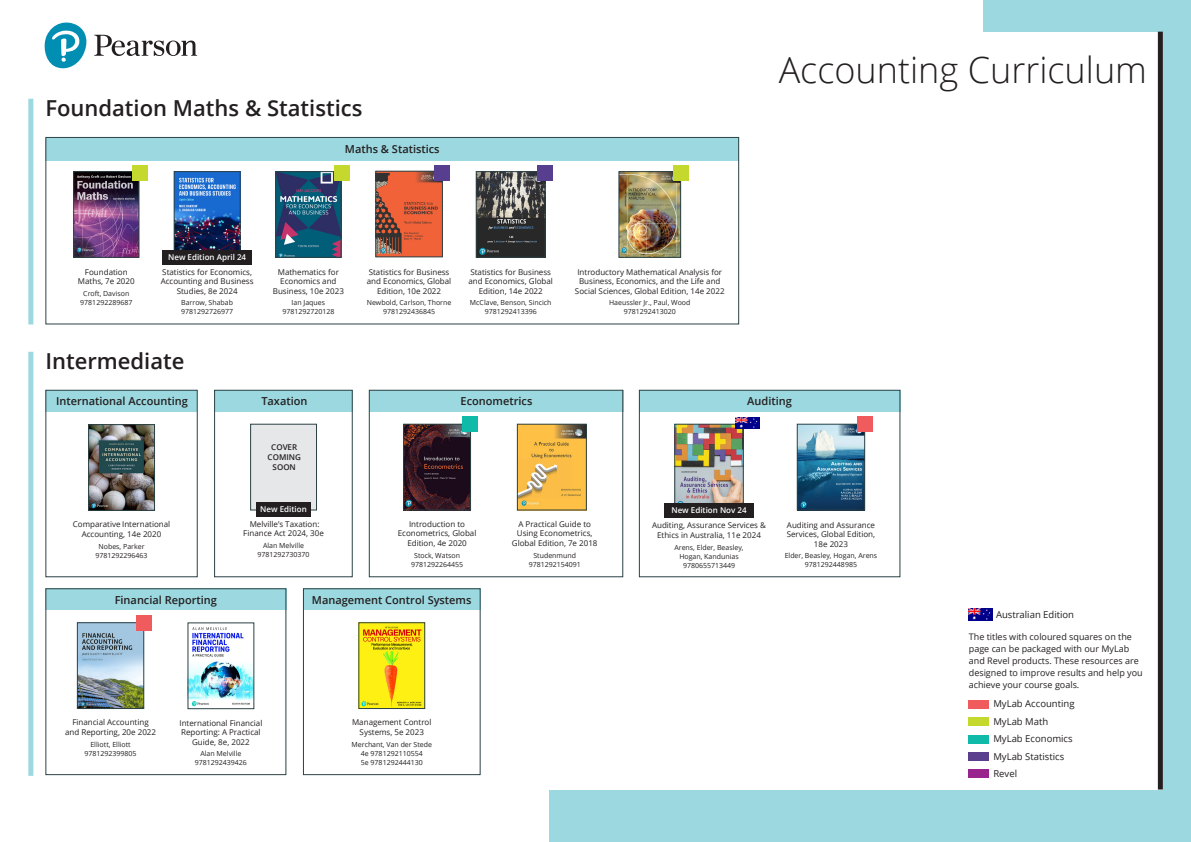
<style>
.page{position:relative;width:1191px;height:842px;background:#fff}
.page>*{position:absolute;margin:0;border:0;box-sizing:border-box;transform-origin:0 0}
.t1{font:300 36px "Open Sans";color:#231f20}
._16pt{font:600 22px "Open Sans";color:#231f20}
._16pt-2{font:600 11px "Open Sans";color:#231f20}
._16pt-3{font:9.5px "Open Sans";color:#231f20}
._16pt-4{font:9px/12px "Open Sans";color:#231f20}
._16pt-5{font:8px/9.5px "Open Sans";color:#231f20;text-align:center}
._16pt-6{font:600 8px "Open Sans";color:#fff}
._16pt-7{font:600 8px/10px "Open Sans";color:#231f20;text-align:center}
._16pt-8{font:7px/9px "Open Sans";color:#231f20;text-align:center}
</style>
<div class="page">
<div style="left:984px;top:0;width:207px;height:842px;background:#9cd8df"></div>
<div style="left:549px;top:703px;width:486px;height:139px;background:#9cd8df"></div>
<div style="left:28px;top:32px;width:1134px;height:757px;background:#fff"></div>
<svg style="left:45px;top:22px;width:152px;height:47px"></svg>
<div style="left:1157px;top:32px;width:5px;height:757px;background:#231f20"></div>
<div style="left:45px;top:589px;width:241px;height:21px;background:#9cd8df"></div>
<div style="left:45px;top:588px;width:241px;height:187px;border:1px solid #2b4144"></div>
<div style="left:303px;top:589px;width:177px;height:21px;background:#9cd8df"></div>
<div style="left:303px;top:588px;width:177px;height:187px;border:1px solid #2b4144"></div>
<img style="left:190px;top:627px;width:62px;height:80px">
<img style="left:360px;top:624px;width:63px;height:83px">
<div style="left:358px;top:622px;width:67px;height:87px;border:1px solid #2b4144"></div>
<div style="left:369px;top:390px;width:254px;height:22px;background:#9cd8df"></div>
<div style="left:369px;top:390px;width:254px;height:187px;border:1px solid #2b4144"></div>
<img style="left:519px;top:426px;width:65px;height:82px">
<div style="left:517px;top:424px;width:69px;height:86px;border:1px solid #2b4144"></div>
<img style="left:405px;top:426px;width:64px;height:82px">
<div style="left:403px;top:424px;width:68px;height:86px;border:1px solid #2b4144"></div>
<div style="left:462px;top:417px;width:15px;height:15px;background:#10baa9"></div>
<div style="left:214px;top:390px;width:139px;height:22px;background:#9cd8df"></div>
<div style="left:214px;top:390px;width:139px;height:187px;border:1px solid #2b4144"></div>
<div style="left:250px;top:424px;width:67px;height:86px;background:#e6e7e9;border:1px solid #2b4144"></div>
<div style="left:639px;top:390px;width:261px;height:22px;background:#9cd8df"></div>
<div style="left:639px;top:390px;width:261px;height:187px;border:1px solid #2b4144"></div>
<div style="left:28px;top:99px;width:5px;height:225px;background:#9cd8df"></div>
<img style="left:79px;top:624px;width:63px;height:83px">
<div style="left:77px;top:622px;width:67px;height:87px;border:1px solid #2b4144"></div>
<div style="left:136px;top:615px;width:16px;height:15px;background:#f05c5d"></div>
<img style="left:799px;top:426px;width:64px;height:82px">
<div style="left:797px;top:424px;width:68px;height:86px;border:1px solid #2b4144"></div>
<div style="left:857px;top:417px;width:16px;height:15px;background:#f05c5d"></div>
<img style="left:676px;top:426px;width:65px;height:77px">
<div style="left:674px;top:424px;width:69px;height:86px;border:1px solid #2b4144"></div>
<img style="left:735px;top:417px;width:24px;height:12px">
<div style="left:45px;top:138px;width:694px;height:22px;background:#9cd8df"></div>
<div style="left:45px;top:137px;width:694px;height:187px;border:1px solid #2b4144"></div>
<img style="left:75px;top:173px;width:62px;height:83px">
<div style="left:73px;top:171px;width:66px;height:87px;border:1px solid #2b4144"></div>
<div style="left:132px;top:165px;width:15px;height:15px;background:#c4d82d"></div>
<img style="left:176px;top:173px;width:62px;height:77px">
<div style="left:174px;top:171px;width:66px;height:87px;border:1px solid #2b4144"></div>
<img style="left:277px;top:173px;width:62px;height:83px">
<div style="left:275px;top:171px;width:66px;height:87px;border:1px solid #2b4144"></div>
<div style="left:334px;top:165px;width:15px;height:15px;background:#c4d82d"></div>
<img style="left:377px;top:173px;width:64px;height:82px">
<div style="left:375px;top:171px;width:68px;height:86px;border:1px solid #2b4144"></div>
<div style="left:434px;top:165px;width:16px;height:15px;background:#573e8f"></div>
<img style="left:620px;top:173px;width:59px;height:83px">
<div style="left:618px;top:171px;width:63px;height:87px;border:1px solid #2b4144"></div>
<div style="left:673px;top:165px;width:16px;height:15px;background:#c4d82d"></div>
<img style="left:478px;top:173px;width:65px;height:83px">
<div style="left:476px;top:171px;width:69px;height:87px;border:1px solid #2b4144"></div>
<div style="left:537px;top:165px;width:16px;height:15px;background:#573e8f"></div>
<div style="left:162px;top:250px;width:90px;height:14px;background:#231f20"></div>
<div style="left:968px;top:752px;width:21px;height:9px;background:#593f8e"></div>
<div style="left:968px;top:700px;width:21px;height:8px;background:#f05c5d"></div>
<div style="left:968px;top:717px;width:21px;height:9px;background:#c4d82d"></div>
<div style="left:968px;top:735px;width:21px;height:8px;background:#10baa9"></div>
<div style="left:968px;top:769px;width:21px;height:9px;background:#99248e"></div>
<img style="left:968px;top:609px;width:24px;height:12px">
<div style="left:28px;top:352px;width:5px;height:424px;background:#9cd8df"></div>
<div style="left:45px;top:390px;width:152px;height:22px;background:#9cd8df"></div>
<div style="left:45px;top:390px;width:153px;height:187px;border:1px solid #2b4144"></div>
<img style="left:90px;top:426px;width:63px;height:83px">
<div style="left:88px;top:424px;width:67px;height:87px;border:1px solid #2b4144"></div>
<div style="left:256px;top:503px;width:55px;height:14px;background:#231f20"></div>
<div style="left:664px;top:503px;width:89px;height:14px;background:#231f20"></div>
<p class="_16pt" style="left:45px;top:92px;width:318px">Foundation Maths &amp; Statistics</p>
<p class="_16pt-2" style="left:345px;top:141px;width:96px">Maths &amp; Statistics</p>
<p class="t1" style="left:778px;top:45px;width:370px">Accounting Curriculum</p>
<p class="_16pt-5" style="left:78px;top:267px;width:58px">Foundation<br>Maths, 7e 2020</p>
<p class="_16pt-8" style="left:80px;top:289px;width:54px">Croft, Davison<br>9781292289687</p>
<p class="_16pt-6" style="left:168px;top:251px;width:79px">New Edition April 24</p>
<p class="_16pt-5" style="left:161px;top:267px;width:94px">Statistics for Economics,<br>Accounting and Business<br>Studies, 8e 2024</p>
<p class="_16pt-8" style="left:181px;top:298px;width:54px;text-align:left">Barrow, Shabab<br>9781292726977</p>
<p class="_16pt-5" style="left:273px;top:267px;width:73px">Mathematics for<br>Economics and<br>Business, 10e 2023</p>
<p class="_16pt-8" style="left:282px;top:298px;width:54px">Ian Jaques<br>9781292720128</p>
<p class="_16pt" style="left:45px;top:345px;width:141px">Intermediate</p>
<p class="_16pt-2" style="left:56px;top:393px;width:133px">International Accounting</p>
<p class="_16pt-2" style="left:261px;top:394px;width:48px">Taxation</p>
<p class="_16pt-7" style="left:268px;top:442px;width:35px">COVER<br>COMING<br>SOON</p>
<p class="_16pt-5" style="left:367px;top:267px;width:86px">Statistics for Business and Economics, Global<br>Edition, 10e 2022</p>
<p class="_16pt-8" style="left:367px;top:298px;width:86px">Newbold, Carlson, Thorne<br>9781292436845</p>
<p class="_16pt-5" style="left:468px;top:267px;width:86px">Statistics for Business and Economics, Global<br>Edition, 14e 2022</p>
<p class="_16pt-8" style="left:470px;top:298px;width:83px">McClave, Benson, Sincich<br>9781292413396</p>
<p class="_16pt-5" style="left:575px;top:267px;width:151px">Introductory Mathematical Analysis for<br>Business, Economics, and the Life and<br>Social Sciences, Global Edition, 14e 2022</p>
<p class="_16pt-8" style="left:609px;top:298px;width:83px">Haeussler Jr., Paul, Wood<br>9781292413020</p>
<p class="_16pt-2" style="left:460px;top:394px;width:73px">Econometrics</p>
<p class="_16pt-2" style="left:747px;top:394px;width:46px">Auditing</p>
<p class="_16pt-5" style="left:73px;top:519px;width:99px">Comparative International<br>Accounting, 14e 2020</p>
<p class="_16pt-8" style="left:95px;top:541px;width:54px">Nobes, Parker<br>9781292296463</p>
<p class="_16pt-6" style="left:260px;top:504px;width:48px">New Edition</p>
<p class="_16pt-6" style="left:671px;top:504px;width:77px">New Edition Nov 24</p>
<p class="_16pt-5" style="left:243px;top:519px;width:82px">Melville’s Taxation:<br>Finance Act 2024, 30e</p>
<p class="_16pt-8" style="left:257px;top:541px;width:54px">Alan Melville<br>9781292730370</p>
<p class="_16pt-5" style="left:398px;top:519px;width:80px">Introduction to<br>Econometrics, Global<br>Edition, 4e 2020</p>
<p class="_16pt-8" style="left:411px;top:550px;width:54px">Stock, Watson<br>9781292264455</p>
<p class="_16pt-5" style="left:512px;top:519px;width:87px">A Practical Guide to<br>Using Econometrics,<br>Global Edition, 7e 2018</p>
<p class="_16pt-8" style="left:528px;top:550px;width:54px">Studenmund<br>9781292154091</p>
<p class="_16pt-5" style="left:652px;top:520px;width:115px">Auditing, Assurance Services &amp;<br>Ethics in Australia, 11e 2024</p>
<p class="_16pt-8" style="left:674px;top:542px;width:71px">Arens, Elder, Beasley,<br>Hogan, Kandunias<br>9780655713449</p>
<p class="_16pt-2" style="left:115px;top:592px;width:104px">Financial Reporting</p>
<p class="_16pt-2" style="left:312px;top:592px;width:161px">Management Control Systems</p>
<p class="_16pt-5" style="left:786px;top:520px;width:90px">Auditing and Assurance<br>Services, Global Edition,<br>18e 2023</p>
<p class="_16pt-8" style="left:784px;top:551px;width:94px">Elder, Beasley, Hogan, Arens<br>9781292448985</p>
<p class="_16pt-5" style="left:65px;top:717px;width:92px">Financial Accounting and Reporting, 20e 2022</p>
<p class="_16pt-8" style="left:85px;top:739px;width:54px">Elliott, Elliott<br>9781292399805</p>
<p class="_16pt-5" style="left:179px;top:718px;width:84px">International Financial<br>Reporting: A Practical<br>Guide, 8e, 2022</p>
<p class="_16pt-8" style="left:195px;top:749px;width:54px">Alan Melville<br>9781292439426</p>
<p class="_16pt-5" style="left:352px;top:717px;width:81px">Management Control<br>Systems, 5e 2023</p>
<p class="_16pt-8" style="left:351px;top:739px;width:82px">Merchant, Van der Stede<br>4e 9781292110554<br>5e 9781292444130</p>
<p class="_16pt-3" style="left:996px;top:608px;width:80px">Australian Edition</p>
<p class="_16pt-4" style="left:968px;top:631px;width:175px">The titles with coloured squares on the page can be packaged with our MyLab and Revel products. These resources are designed to improve results and help you achieve your course goals.</p>
<p class="_16pt-3" style="left:993px;top:697px;width:83px">MyLab Accounting</p>
<p class="_16pt-3" style="left:993px;top:715px;width:56px">MyLab Math</p>
<p class="_16pt-3" style="left:993px;top:732px;width:81px">MyLab Economics</p>
<p class="_16pt-3" style="left:993px;top:767px;width:25px">Revel</p>
<p class="_16pt-3" style="left:993px;top:750px;width:72px">MyLab Statistics</p>
</div>
